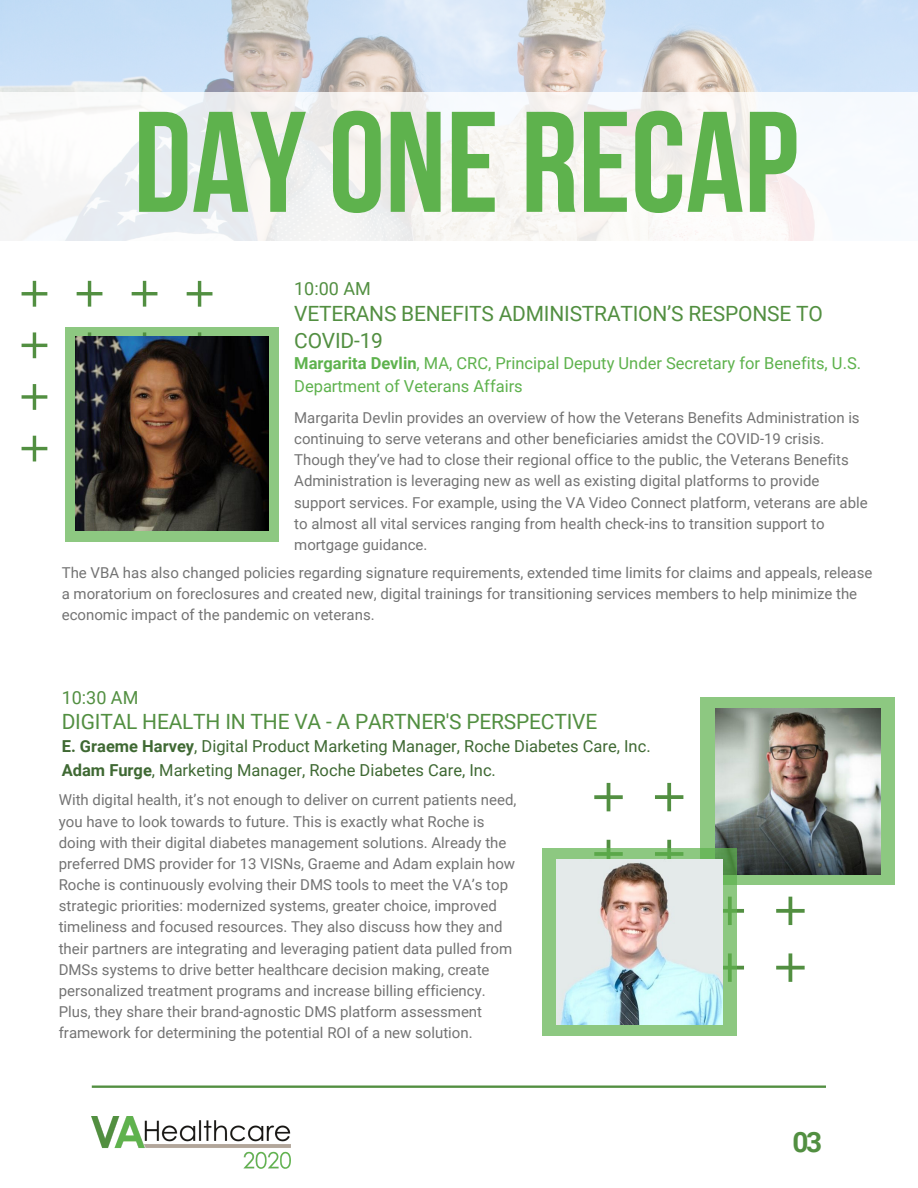
<style>
.page{position:relative;width:918px;height:1188px;background:#fff}
.page>*{position:absolute;margin:0;border:0;box-sizing:border-box;transform-origin:0 0}
.t1{font:142.95px "Bebas Neue Cyrillic";color:#5eb24d}
.t2{font:700 28.05px "Roboto";color:#528f41}
.t3{font:21px/27.2px "Roboto";letter-spacing:-.01em;color:#528f41}
.t4{font:18px "Roboto";color:#528f41}
.t5{font:16.5px/23.1px "Roboto";color:#3f6933}
.t6{font:16.5px/23.1px "Roboto";color:#5eb24d}
.t7{font:15px/21.1px "Roboto";color:#737373}
.s1{font-weight:700}
</style>
<div class="page">
<svg style="left:92px;top:1086px;width:734px;height:2px"></svg>
<div style="left:65px;top:327px;width:213px;height:215px;background:#8dc881"></div>
<svg style="left:594px;top:783px;width:211px;height:199px"></svg>
<div style="left:701px;top:698px;width:194px;height:187px;background:#8dc881"></div>
<svg style="left:22px;top:281px;width:190px;height:180px"></svg>
<img style="left:92px;top:1116px;width:199px;height:52px">
<img style="left:715px;top:709px;width:166px;height:165px">
<svg style="left:542px;top:848px;width:195px;height:188px;background:#8ac47f"></svg>
<img style="left:75px;top:337px;width:194px;height:193px">
<img style="left:557px;top:860px;width:165px;height:165px">
<img style="left:0;top:0;width:918px;height:92px">
<div style="left:0;top:92px;width:918px;height:149px;background:linear-gradient(to right,#f1f2f2,#f9f7f7)"></div>
<h1 class="t1" style="left:133px;top:105px;width:666px">DAYONE RECAP</h1>
<p class="t4" style="left:294px;top:279px;width:78px">10:00 AM</p>
<h3 class="t3" style="left:294px;top:300px;width:530px">VETERANS BENEFITS ADMINISTRATION’S RESPONSE TO<br>COVID-19</h3>
<p class="t6" style="left:294px;top:352px;width:568px"><span class="s1">Margarita Devlin</span>, MA, CRC, Principal Deputy Under Secretary for Benefits, U.S.<br>Department of Veterans Affairs</p>
<p class="t7" style="left:294px;top:407px;width:575px">Margarita Devlin provides an overview of how the Veterans Benefits Administration is continuing to serve veterans and other beneficiaries amidst the COVID-19 crisis.<br>Though they’ve had to close their regional office to the public, the Veterans Benefits Administration is leveraging new as well as existing digital platforms to provide support services. For example, using the VA Video Connect platform, veterans are able to almost all vital services ranging from health check-ins to transition support to mortgage guidance.</p>
<p class="t7" style="left:62px;top:562px;width:812px">The VBA has also changed policies regarding signature requirements, extended time limits for claims and appeals, release a moratorium on foreclosures and created new, digital trainings for transitioning services members to help minimize the economic impact of the pandemic on veterans.</p>
<p class="t4" style="left:62px;top:687px;width:78px">10:30 AM</p>
<h3 class="t3" style="left:62px;top:708px;width:537px">DIGITAL HEALTH IN THE VA - A PARTNER'S PERSPECTIVE</h3>
<p class="t5" style="left:62px;top:735px;width:590px"><span class="s1">E. Graeme Harvey</span>, Digital Product Marketing Manager, Roche Diabetes Care, Inc.<br><span class="s1">Adam Furge</span>, Marketing Manager, Roche Diabetes Care, Inc.</p>
<p class="t7" style="left:59px;top:790px;width:459px">With digital health, it’s not enough to deliver on current patients need, you have to look towards to future. This is exactly what Roche is doing with their digital diabetes management solutions. Already the preferred DMS provider for 13 VISNs, Graeme and Adam explain how Roche is continuously evolving their DMS tools to meet the VA’s top strategic priorities: modernized systems, greater choice, improved timeliness and focused resources. They also discuss how they and their partners are integrating and leveraging patient data pulled from DMSs systems to drive better healthcare decision making, create personalized treatment programs and increase billing efficiency.<br>Plus, they share their brand-agnostic DMS platform assessment framework for determining the potential ROI of a new solution.</p>
<h2 class="t2" style="left:792px;top:1126px;width:31px">03</h2>
</div>
